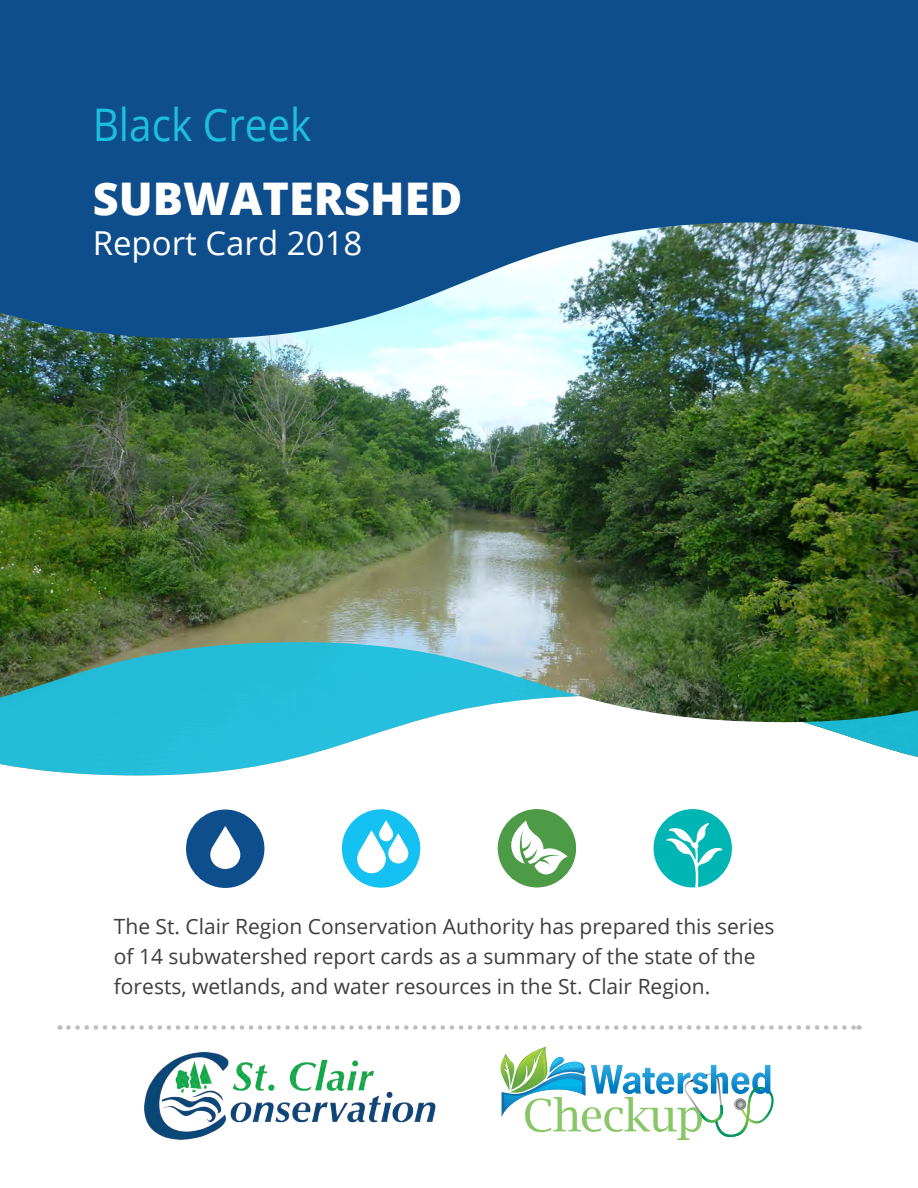
<style>
.page{position:relative;width:918px;height:1188px;background:#fff}
.page>*{position:absolute;margin:0;border:0;box-sizing:border-box;transform-origin:0 0}
.t1{font:800 45px "Open Sans";color:#fff}
.t2{font:45px "Open Sans";color:#1cbfdf;scale:.9 1}
.t3{font:33px "Open Sans";color:#fff}
.Body{font:21px/30px "Open Sans";color:#3e3e3f}
</style>
<div class="page">
<div style="left:0;top:0;width:918px;height:506px;background:#0f4e8c"></div>
<img style="left:0;top:222px;width:918px;height:420px">
<svg style="left:0;top:642px;width:918px;height:133px"></svg>
<svg style="left:68px;top:1025px;width:792px;height:5px"></svg>
<img style="left:144px;top:1052px;width:292px;height:87px">
<div style="left:186px;top:810px;width:78px;height:78px;background:#0f4e8c;border-radius:50%"></div>
<svg style="left:210px;top:826px;width:30px;height:43px"></svg>
<div style="left:342px;top:809px;width:78px;height:79px;background:#15c0f2;border-radius:50%"></div>
<svg style="left:357px;top:820px;width:51px;height:53px"></svg>
<div style="left:498px;top:809px;width:78px;height:78px;background:#4d9b46;border-radius:50%"></div>
<svg style="left:511px;top:821px;width:57px;height:54px"></svg>
<div style="left:654px;top:809px;width:78px;height:78px;background:#00b6b5;border-radius:50%"></div>
<svg style="left:665px;top:823px;width:59px;height:64px"></svg>
<svg style="left:500px;top:1047px;width:274px;height:93px"></svg>
<p class="t2" style="left:93px;top:94px;width:245px">Black Creek</p>
<p class="t1" style="left:93px;top:165px;width:371px">SUBWATERSHED</p>
<p class="t3" style="left:93px;top:220px;width:271px">Report Card 2018</p>
<p class="Body" style="left:114px;top:911px;width:662px">The St. Clair Region Conservation Authority has prepared this series of 14 subwatershed report cards as a summary of the state of the forests, wetlands, and water resources in the St. Clair Region.</p>
</div>
